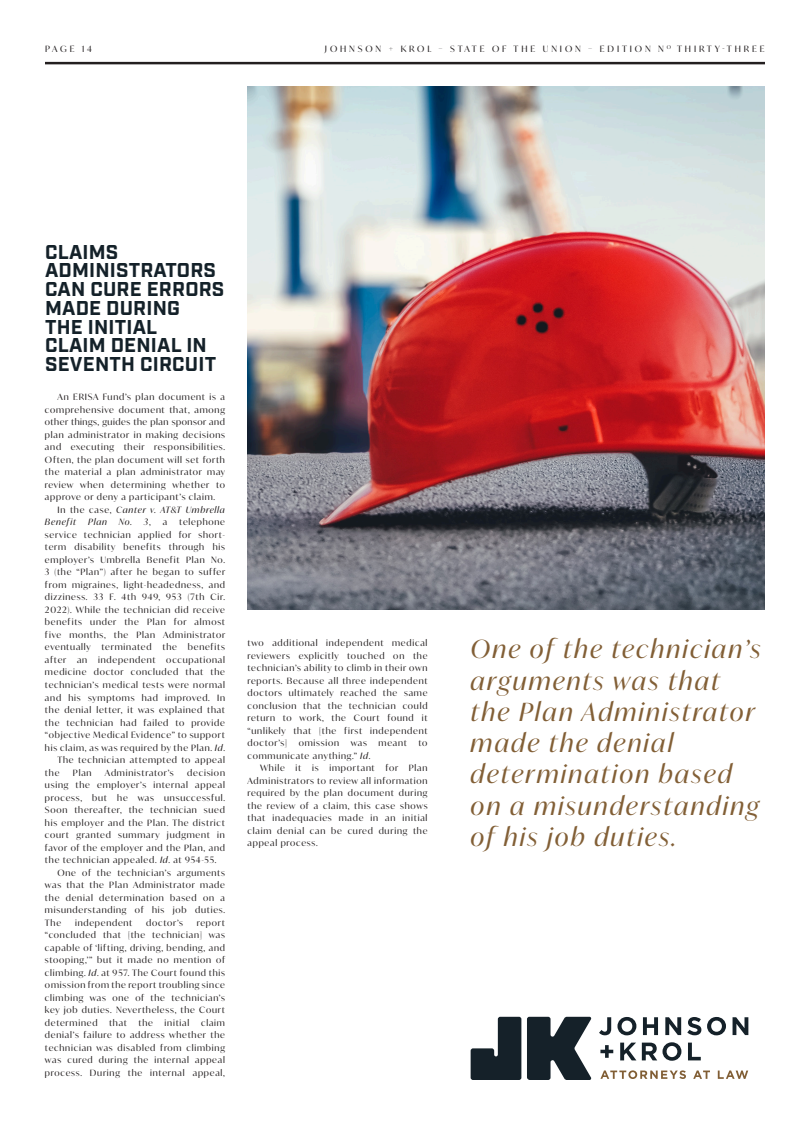
<style>
.page{position:relative;width:810px;height:1125px;background:#fff}
.page>*{position:absolute;margin:0;border:0;box-sizing:border-box;transform-origin:0 0}
.t1{font:italic 25px/31.2px "Ivy Mode";letter-spacing:.09em;color:#825f36}
.t2{font:700 20px/18.8px "Industry";letter-spacing:.01em;color:#142129}
.t3{font:8.75px/12.5px "Ivy Mode";letter-spacing:.09em;color:#231f20;text-align:justify}
.t4{font:8.75px "Ivy Mode";letter-spacing:.33em;color:#231f20}
.t5{font:italic 8.75px/12.5px "Ivy Mode";letter-spacing:.09em;color:#231f20}
.s1{font-style:normal}
.s2{font-style:italic}
</style>
<div class="page">
<svg style="left:471px;top:1017px;width:50px;height:63px"></svg>
<svg style="left:527px;top:1017px;width:65px;height:63px"></svg>
<svg style="left:599px;top:1017px;width:12px;height:18px"></svg>
<svg style="left:617px;top:1017px;width:19px;height:18px"></svg>
<svg style="left:643px;top:1017px;width:15px;height:18px"></svg>
<svg style="left:665px;top:1017px;width:16px;height:18px"></svg>
<svg style="left:687px;top:1017px;width:14px;height:18px"></svg>
<svg style="left:707px;top:1017px;width:19px;height:18px"></svg>
<svg style="left:733px;top:1017px;width:15px;height:18px"></svg>
<svg style="left:600px;top:1045px;width:13px;height:13px"></svg>
<svg style="left:620px;top:1043px;width:16px;height:17px"></svg>
<svg style="left:642px;top:1043px;width:15px;height:17px"></svg>
<svg style="left:663px;top:1042px;width:18px;height:19px"></svg>
<svg style="left:688px;top:1043px;width:13px;height:17px"></svg>
<svg style="left:600px;top:1070px;width:86px;height:9px"></svg>
<svg style="left:693px;top:1070px;width:17px;height:9px"></svg>
<svg style="left:718px;top:1070px;width:30px;height:9px"></svg>
<img style="left:248px;top:86px;width:517px;height:523px">
<hr style="left:45px;top:62px;width:720px;height:2px;background:#231f20">
<p class="t3" style="left:45px;top:42px;width:49px">PAGE 14</p>
<p class="t4" style="left:325px;top:43px;width:441px">JOHNSON + KROL – STATE OF THE UNION – EDITION N <sup>O</sup> THIRTY-THREE</p>
<h2 class="t2" style="left:45px;top:243px;width:181px">CLAIMS<br>ADMINISTRATORS<br>CAN CURE ERRORS<br>MADE DURING<br>THE INITIAL<br>CLAIM DENIAL IN<br>SEVENTH CIRCUIT</h2>
<p class="t3" style="left:45px;top:391px;width:182px;text-indent:13px">An ERISA Fund’s plan document is a comprehensive document that, among other things, guides the plan sponsor and plan administrator in making decisions and executing their responsibilities.<br>Often, the plan document will set forth the material a plan administrator may review when determining whether to approve or deny a participant’s claim.</p>
<p class="t5" style="left:45px;top:503px;width:181px;text-indent:13px"><span class="s1">In the case,</span> Canter v. AT&amp;T Umbrella<br>Benefit</p>
<p class="t3" style="left:45px;top:516px;width:182px;text-indent:134px">telephone service technician applied for short&shy;term disability benefits through his employer’s Umbrella Benefit Plan No.<br>3 (the “Plan”) after he began to suffer from migraines, light-headedness, and dizziness. 33 F. 4th 949, 953 (7th Cir.<br>2022). While the technician did receive benefits under the Plan for almost five months, the Plan Administrator eventually terminated</p>
<p class="t5" style="left:88px;top:516px;width:20px">Plan</p>
<p class="t5" style="left:119px;top:516px;width:33px">No. 3<span class="s1">,</span></p>
<p class="t3" style="left:163px;top:516px;width:6px">a</p>
<p class="t3" style="left:162px;top:641px;width:16px">the</p>
<p class="t3" style="left:188px;top:641px;width:39px">benefits</p>
<p class="t3" style="left:45px;top:653px;width:182px">after an independent occupational</p>
<p class="t3" style="left:45px;top:666px;width:181px">medicine doctor concluded that the</p>
<p class="t3" style="left:45px;top:678px;width:182px">technician’s medical tests were normal</p>
<p class="t3" style="left:45px;top:691px;width:182px">and his symptoms had improved. In</p>
<p class="t3" style="left:45px;top:703px;width:181px">the denial letter, it was explained that</p>
<p class="t3" style="left:45px;top:716px;width:181px">the technician had failed to provide</p>
<p class="t3" style="left:45px;top:728px;width:181px">“objective Medical Evidence” to support</p>
<p class="t3" style="left:45px;top:741px;width:182px">his claim, as was required by the Plan. <span class="s2">Id</span>.</p>
<p class="t3" style="left:57px;top:753px;width:169px">The technician attempted to appeal</p>
<p class="t3" style="left:45px;top:766px;width:16px">the</p>
<p class="t3" style="left:73px;top:766px;width:20px">Plan</p>
<p class="t3" style="left:105px;top:766px;width:70px">Administrator’s</p>
<p class="t3" style="left:187px;top:766px;width:39px">decision</p>
<p class="t3" style="left:45px;top:778px;width:181px">using the employer’s internal appeal</p>
<p class="t3" style="left:45px;top:791px;width:182px">process, but he was unsuccessful.</p>
<p class="t3" style="left:45px;top:803px;width:181px">Soon thereafter, the technician sued</p>
<p class="t3" style="left:45px;top:816px;width:181px">his employer and the Plan. The district</p>
<p class="t3" style="left:45px;top:828px;width:181px">court granted summary judgment in</p>
<p class="t3" style="left:45px;top:841px;width:182px">favor of the employer and the Plan, and</p>
<p class="t3" style="left:45px;top:853px;width:173px">the technician appealed. <span class="s2">Id</span>. at 954-55.</p>
<p class="t3" style="left:57px;top:866px;width:169px">One of the technician’s arguments</p>
<p class="t3" style="left:45px;top:878px;width:182px">was that the Plan Administrator made</p>
<p class="t3" style="left:45px;top:891px;width:182px">the denial determination based on a</p>
<p class="t3" style="left:45px;top:903px;width:182px">misunderstanding of his job duties.</p>
<p class="t3" style="left:45px;top:916px;width:18px">The</p>
<p class="t3" style="left:75px;top:916px;width:59px">independent</p>
<p class="t3" style="left:146px;top:916px;width:38px">doctor’s</p>
<p class="t3" style="left:45px;top:916px;width:182px;text-indent:152px">report “concluded that [the technician] was capable of ‘lifting, driving, bending, and stooping,’” but it made no mention of climbing. <span class="s2">Id</span>. at 957. The Court found this omission from the report troubling since climbing was one of the technician’s key job duties. Nevertheless, the Court determined</p>
<p class="t3" style="left:45px;top:1016px;width:182px;text-indent:156px">claim denial’s failure to address whether the technician was disabled from climbing was cured during the internal appeal process. During the internal appeal,</p>
<p class="t3" style="left:109px;top:1016px;width:19px">that</p>
<p class="t3" style="left:139px;top:1016px;width:16px">the</p>
<p class="t3" style="left:165px;top:1016px;width:26px">initial</p>
<p class="t3" style="left:248px;top:636px;width:182px">two additional independent medical reviewers explicitly touched on the technician’s ability to climb in their own reports. Because all three independent doctors ultimately reached the same conclusion that the technician could return to work, the Court found it “unlikely that [the first independent doctor’s]</p>
<p class="t3" style="left:299px;top:736px;width:42px">omission</p>
<p class="t3" style="left:351px;top:736px;width:18px">was</p>
<p class="t3" style="left:379px;top:736px;width:30px">meant</p>
<p class="t3" style="left:419px;top:736px;width:10px">to</p>
<p class="t3" style="left:248px;top:749px;width:124px">communicate anything.” <span class="s2">Id</span>.</p>
<p class="t3" style="left:260px;top:761px;width:169px">While it is important for Plan</p>
<p class="t3" style="left:248px;top:774px;width:181px">Administrators to review all information</p>
<p class="t3" style="left:248px;top:786px;width:181px">required by the plan document during</p>
<p class="t3" style="left:248px;top:799px;width:182px">the review of a claim, this case shows</p>
<p class="t3" style="left:248px;top:812px;width:181px">that inadequacies made in an initial</p>
<p class="t3" style="left:248px;top:824px;width:182px">claim denial can be cured during the</p>
<p class="t3" style="left:248px;top:837px;width:72px">appeal process.</p>
<h1 class="t1" style="left:471px;top:633px;width:291px">One of the technician’s arguments was that the Plan Administrator made the denial determination based on a misunderstanding of his job duties.</h1>
</div>
